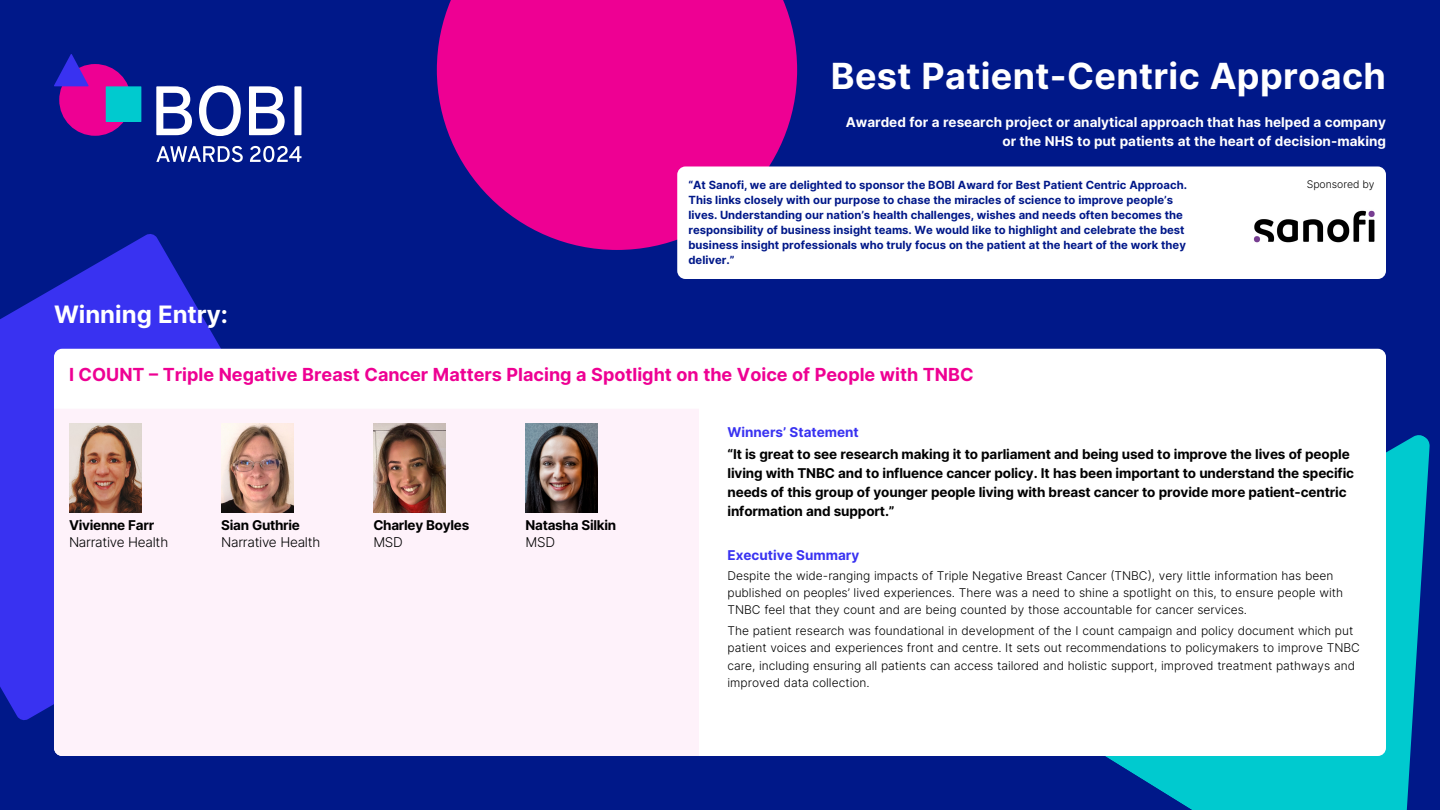
<style>
.page{position:relative;width:1440px;height:810px;background:#001889}
.page>*{position:absolute;margin:0;border:0;box-sizing:border-box;transform-origin:0 0}
.t1{font:36px "Inter";letter-spacing:.01em;color:#fff}
.t2{font:24px "Inter";color:#fff}
.t3{font:18px "Inter";color:#ee0093}
.t4{font:13.5px/19.1px "Inter";letter-spacing:-.01em;color:#000}
.t5{font:13.5px/18.8px "Inter";color:#fff;text-align:right}
.t6{font:300 13.5px "Inter";letter-spacing:-.02em;color:#000}
.t7{font:13.5px "Inter";color:#3932f1}
.t8{font:300 12px/17.2px "Inter";color:#000}
.t9{font:11.25px/15px "Inter";color:#001889}
.t10{font:300 10.5px "Inter";color:#000}
</style>
<div class="page">
<svg style="left:1105px;top:435px;width:325px;height:375px;fill:#00cacf"></svg>
<svg style="left:0;top:234px;width:331px;height:486px;fill:#3932f1"></svg>
<svg style="left:437px;top:0;width:360px;height:250px;background:#d40291"></svg>
<div style="left:59px;top:64px;width:72px;height:72px;background:#ee0093;border-radius:50%"></div>
<div style="left:106px;top:86px;width:35px;height:36px;background:#00cacf"></div>
<svg style="left:54px;top:54px;width:35px;height:32px"></svg>
<svg style="left:156px;top:86px;width:36px;height:49px"></svg>
<svg style="left:199px;top:86px;width:42px;height:50px"></svg>
<svg style="left:249px;top:86px;width:36px;height:49px"></svg>
<div style="left:294px;top:86px;width:7px;height:49px;background:#fff"></div>
<svg style="left:156px;top:146px;width:87px;height:16px"></svg>
<svg style="left:250px;top:146px;width:51px;height:16px"></svg>
<div style="left:54px;top:349px;width:1332px;height:407px;background:#fff;border-radius:8px"></div>
<div style="left:54px;top:409px;width:645px;height:347px;background:#fef2fa"></div>
<img style="left:221px;top:424px;width:72px;height:88px">
<img style="left:373px;top:424px;width:72px;height:88px">
<img style="left:69px;top:424px;width:72px;height:88px">
<img style="left:525px;top:424px;width:72px;height:88px">
<div style="left:677px;top:166px;width:709px;height:113px;background:#fff;border-radius:8px"></div>
<img style="left:1253px;top:210px;width:122px;height:33px">
<h1 class="t1" style="left:831px;top:50px;width:557px">Best Patient-Centric Approach</h1>
<p class="t5" style="left:846px;top:112px;width:542px">Awarded for a research project or analytical approach that has helped a company or the NHS to put patients at the heart of decision-making</p>
<p class="t9" style="left:689px;top:177px;width:500px">“At Sanofi, we are delighted to sponsor the BOBI Award for Best Patient Centric Approach.<br>This links closely with our purpose to chase the miracles of science to improve people’s lives. Understanding our nation’s health challenges, wishes and needs often becomes the responsibility of business insight teams. We would like to highlight and celebrate the best business insight professionals who truly focus on the patient at the heart of the work they deliver.”</p>
<p class="t10" style="left:1307px;top:177px;width:69px">Sponsored by</p>
<h2 class="t2" style="left:54px;top:297px;width:175px">Winning Entry:</h2>
<h3 class="t3" style="left:69px;top:362px;width:906px">I COUNT – Triple Negative Breast Cancer Matters Placing a Spotlight on the Voice of People with TNBC</h3>
<p class="t4" style="left:69px;top:515px;width:87px">Vivienne Farr</p>
<p class="t6" style="left:69px;top:533px;width:101px">Narrative Health</p>
<p class="t4" style="left:221px;top:515px;width:80px">Sian Guthrie</p>
<p class="t6" style="left:221px;top:533px;width:101px">Narrative Health</p>
<p class="t4" style="left:373px;top:515px;width:97px">Charley Boyles</p>
<p class="t6" style="left:373px;top:533px;width:31px">MSD</p>
<p class="t4" style="left:526px;top:515px;width:92px">Natasha Silkin</p>
<p class="t6" style="left:526px;top:533px;width:31px">MSD</p>
<p class="t7" style="left:728px;top:422px;width:133px">Winners’ Statement</p>
<p class="t4" style="left:728px;top:444px;width:628px">“It is great to see research making it to parliament and being used to improve the lives of people living with TNBC and to influence cancer policy. It has been important to understand the specific needs of this group of younger people living with breast cancer to provide more patient-centric information and support.”</p>
<p class="t7" style="left:728px;top:545px;width:133px">Executive Summary</p>
<p class="t8" style="left:727px;top:567px;width:617px">Despite the wide-ranging impacts of Triple Negative Breast Cancer (TNBC), very little information has been published on peoples’ lived experiences. There was a need to shine a spotlight on this, to ensure people with<br>TNBC feel that they count and are being counted by those accountable for cancer services.</p>
<p class="t8" style="left:727px;top:622px;width:634px">The patient research was foundational in development of the I count campaign and policy document which put patient voices and experiences front and centre. It sets out recommendations to policymakers to improve TNBC care, including ensuring all patients can access tailored and holistic support, improved treatment pathways and improved data collection.</p>
</div>
